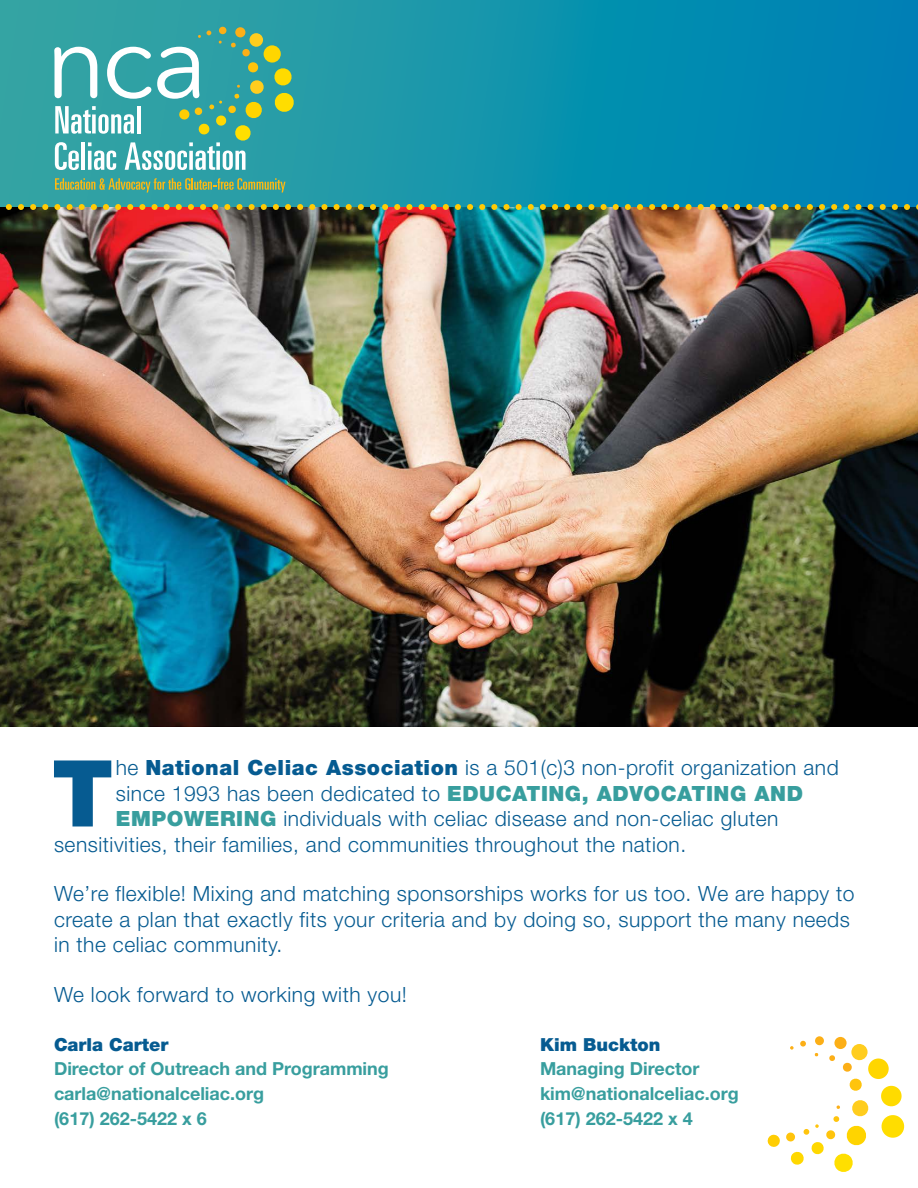
<style>
.page{position:relative;width:918px;height:1188px;background:#fff}
.page>*{position:absolute;margin:0;border:0;box-sizing:border-box;transform-origin:0 0}
.t1{font:900 92.4px "Helvetica Neue LT Std";color:#065b91}
.t2{font:300 21px/25.5px "Helvetica Neue LT Std";letter-spacing:.025em;color:#065b91}
.t3{font:700 18px "Helvetica Neue LT Std";color:#389e9e}
.t4{font:900 18px "Helvetica Neue LT Std";color:#065b91}
.s1{font-weight:900}
.s2{font-weight:900;color:#389e9e}
</style>
<div class="page">
<div style="left:868px;top:1058px;width:21px;height:21px;background:#ffd600;border-radius:50%"></div>
<div style="left:851px;top:1044px;width:17px;height:16px;background:#ffcd1e;border-radius:50%"></div>
<div style="left:834px;top:1037px;width:13px;height:12px;background:#fcaf17;border-radius:50%"></div>
<div style="left:815px;top:1036px;width:9px;height:9px;background:#fcaf17;border-radius:50%"></div>
<svg style="left:800px;top:1041px;width:6px;height:6px"></svg>
<svg style="left:790px;top:1046px;width:4px;height:4px"></svg>
<svg style="left:881px;top:1115px;width:24px;height:23px"></svg>
<svg style="left:849px;top:1078px;width:13px;height:13px"></svg>
<svg style="left:842px;top:1062px;width:10px;height:10px"></svg>
<svg style="left:829px;top:1055px;width:6px;height:6px"></svg>
<svg style="left:815px;top:1053px;width:3px;height:4px"></svg>
<svg style="left:767px;top:1134px;width:13px;height:13px"></svg>
<svg style="left:786px;top:1132px;width:9px;height:10px"></svg>
<svg style="left:803px;top:1129px;width:7px;height:6px"></svg>
<svg style="left:881px;top:1085px;width:21px;height:22px"></svg>
<svg style="left:811px;top:1100px;width:58px;height:72px"></svg>
<svg style="left:790px;top:1151px;width:14px;height:14px"></svg>
<div style="left:0;top:0;width:918px;height:211px;background:linear-gradient(to right,#39a8a1,#0081b5)"></div>
<img style="left:0;top:210px;width:918px;height:517px">
<svg style="left:55px;top:178px;width:230px;height:15px;background:#6ba779"></svg>
<div style="left:263px;top:45px;width:18px;height:18px;background:#ffd600;border-radius:50%"></div>
<svg style="left:235px;top:27px;width:11px;height:11px"></svg>
<div style="left:219px;top:27px;width:8px;height:7px;background:#fcaf17;border-radius:50%"></div>
<svg style="left:274px;top:92px;width:20px;height:21px"></svg>
<svg style="left:274px;top:67px;width:18px;height:19px"></svg>
<svg style="left:54px;top:30px;width:210px;height:140px;background:#5eb3ae"></svg>
<img style="left:0;top:204px;width:918px;height:6px">
<h1 class="t1" style="left:52px;top:738px;width:63px">T</h1>
<p class="t2" style="left:116px;top:755px;width:724px">he <span class="s1">National Celiac Association</span> is a 501(c)3 non-profit organization and</p>
<p class="t2" style="left:116px;top:780px;width:689px">since 1993 has been dedicated to <span class="s2">EDUCATING, ADVOCATING AND</span></p>
<p class="t2" style="left:116px;top:806px;width:664px"><span class="s2">EMPOWERING</span> individuals with celiac disease and non-celiac gluten</p>
<p class="t2" style="left:54px;top:831px;width:634px">sensitivities, their families, and communities throughout the nation.</p>
<p class="t2" style="left:54px;top:881px;width:802px">We’re flexible! Mixing and matching sponsorships works for us too. We are happy to create a plan that exactly fits your criteria and by doing so, support the many needs in the celiac community.</p>
<p class="t2" style="left:54px;top:981px;width:354px">We look forward to working with you!</p>
<p class="t4" style="left:54px;top:1034px;width:116px">Carla Carter</p>
<p class="t4" style="left:540px;top:1034px;width:122px">Kim Buckton</p>
<p class="t3" style="left:54px;top:1058px;width:336px">Director of Outreach and Programming</p>
<p class="t3" style="left:540px;top:1058px;width:161px">Managing Director</p>
<p class="t3" style="left:54px;top:1083px;width:212px">carla@nationalceliac.org</p>
<p class="t3" style="left:540px;top:1083px;width:200px">kim@nationalceliac.org</p>
<p class="t3" style="left:54px;top:1107px;width:154px">(617) 262-5422 x 6</p>
<p class="t3" style="left:540px;top:1107px;width:154px">(617) 262-5422 x 4</p>
</div>
